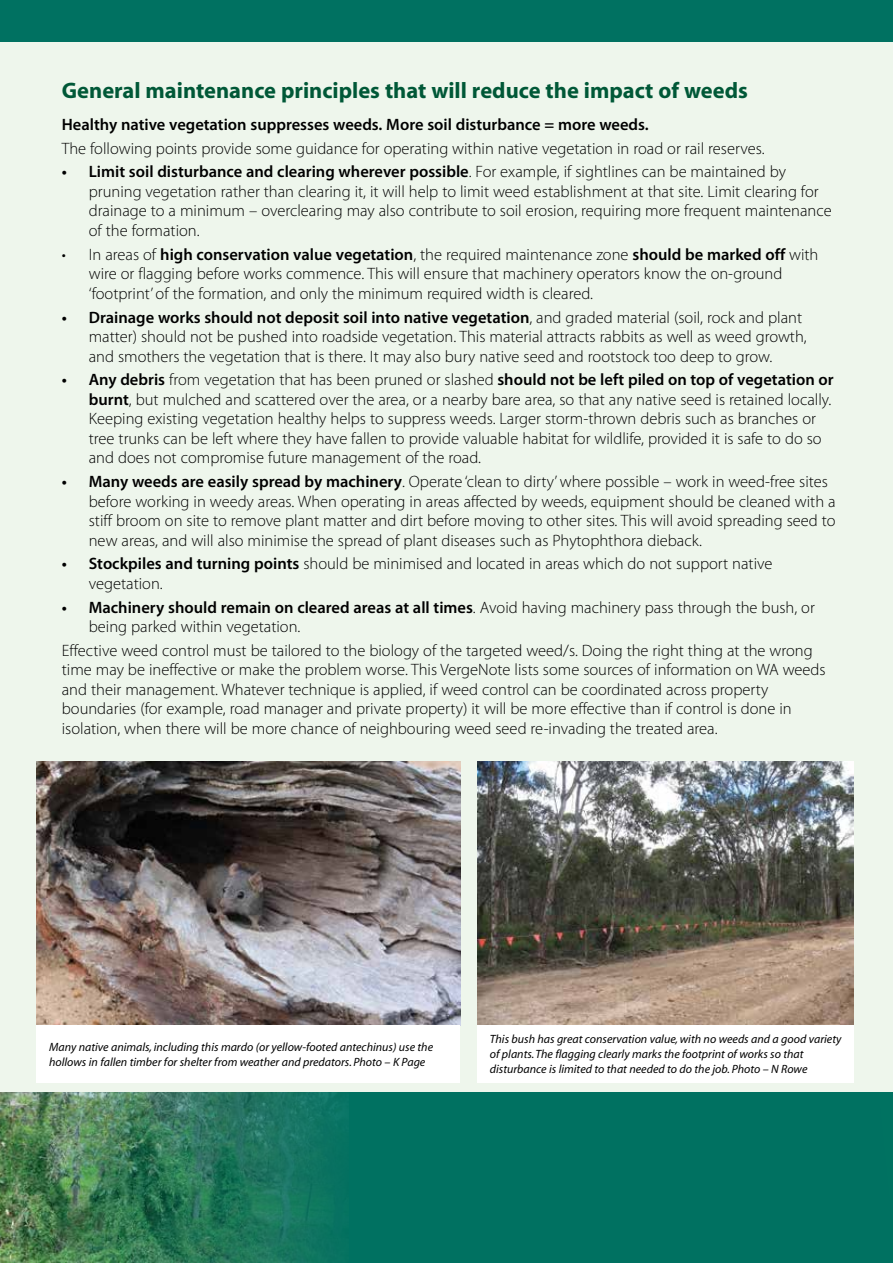
<style>
.page{position:relative;width:893px;height:1263px;background:#eef6ec}
.page>*{position:absolute;margin:0;border:0;box-sizing:border-box;transform-origin:0 0}
.t1{font:700 22.5px "Myriad";color:#005837}
.t2{font:300 16.5px/19.5px "Myriad Pro";color:#000}
.t3{font:600 16.5px "Myriad Pro";color:#000}
.t4{font:italic 12px/15px "Myriad";color:#000}
.s1{font-weight:600}
</style>
<div class="page">
<div style="left:0;top:1093px;width:893px;height:170px;background:#007161"></div>
<img style="left:0;top:1093px;width:347px;height:170px">
<div style="left:0;top:0;width:893px;height:41px;background:#007161"></div>
<img style="left:36px;top:761px;width:424px;height:264px">
<img style="left:477px;top:761px;width:376px;height:264px">
<div style="left:477px;top:1025px;width:376px;height:57px;background:#fff"></div>
<div style="left:36px;top:1025px;width:424px;height:57px;background:#fff"></div>
<h1 class="t1" style="left:62px;top:79px;width:688px">General maintenance principles that will reduce the impact of weeds</h1>
<p class="t3" style="left:62px;top:114px;width:588px">Healthy native vegetation suppresses weeds. More soil disturbance = more weeds.</p>
<p class="t2" style="left:62px;top:138px;width:704px">The following points provide some guidance for operating within native vegetation in road or rail reserves.</p>
<p class="t2" style="left:89px;top:162px;width:744px;text-indent:-27px"><span class="s1">• Limit soil disturbance and clearing wherever possible</span>. For example, if sightlines can be maintained by pruning vegetation rather than clearing it, it will help to limit weed establishment at that site. Limit clearing for drainage to a minimum – overclearing may also contribute to soil erosion, requiring more frequent maintenance of the formation.</p>
<p class="t2" style="left:89px;top:244px;width:731px;text-indent:-27px">• In areas of <span class="s1">high conservation value vegetation</span>, the required maintenance zone <span class="s1">should be marked off</span> with wire or flagging before works commence. This will ensure that machinery operators know the on-ground ‘footprint’ of the formation, and only the minimum required width is cleared.</p>
<p class="t2" style="left:89px;top:307px;width:719px;text-indent:-27px"><span class="s1">• Drainage works should not deposit soil into native vegetation</span>, and graded material (soil, rock and plant matter) should not be pushed into roadside vegetation. This material attracts rabbits as well as weed growth, and smothers the vegetation that is there. It may also bury native seed and rootstock too deep to grow.</p>
<p class="t2" style="left:89px;top:370px;width:746px;text-indent:-27px"><span class="s1">• Any debris</span> from vegetation that has been pruned or slashed <span class="s1">should not be left piled on top of vegetation or burnt</span>, but mulched and scattered over the area, or a nearby bare area, so that any native seed is retained locally.<br>Keeping existing vegetation healthy helps to suppress weeds. Larger storm-thrown debris such as branches or tree trunks can be left where they have fallen to provide valuable habitat for wildlife, provided it is safe to do so and does not compromise future management of the road.</p>
<p class="t2" style="left:89px;top:472px;width:748px;text-indent:-27px"><span class="s1">• Many weeds are easily spread by machinery</span>. Operate ‘clean to dirty’ where possible – work in weed-free sites before working in weedy areas. When operating in areas affected by weeds, equipment should be cleaned with a stiff broom on site to remove plant matter and dirt before moving to other sites. This will avoid spreading seed to new areas, and will also minimise the spread of plant diseases such as Phytophthora dieback.</p>
<p class="t2" style="left:89px;top:554px;width:685px;text-indent:-27px"><span class="s1">• Stockpiles and turning points</span> should be minimised and located in areas which do not support native vegetation.</p>
<p class="t2" style="left:89px;top:597px;width:728px;text-indent:-27px"><span class="s1">• Machinery should remain on cleared areas at all times</span>. Avoid having machinery pass through the bush, or being parked within vegetation.</p>
<p class="t2" style="left:62px;top:640px;width:765px">Effective weed control must be tailored to the biology of the targeted weed/s. Doing the right thing at the wrong time may be ineffective or make the problem worse. This VergeNote lists some sources of information on WA weeds and their management. Whatever technique is applied, if weed control can be coordinated across property boundaries (for example, road manager and private property) it will be more effective than if control is done in isolation, when there will be more chance of neighbouring weed seed re-invading the treated area.</p>
<p class="t4" style="left:49px;top:1039px;width:386px">Many native animals, including this mardo (or yellow-footed antechinus) use the hollows in fallen timber for shelter from weather and predators. Photo – K Page</p>
<p class="t4" style="left:490px;top:1032px;width:353px">This bush has great conservation value, with no weeds and a good variety of plants. The flagging clearly marks the footprint of works so that disturbance is limited to that needed to do the job. Photo – N Rowe</p>
</div>
